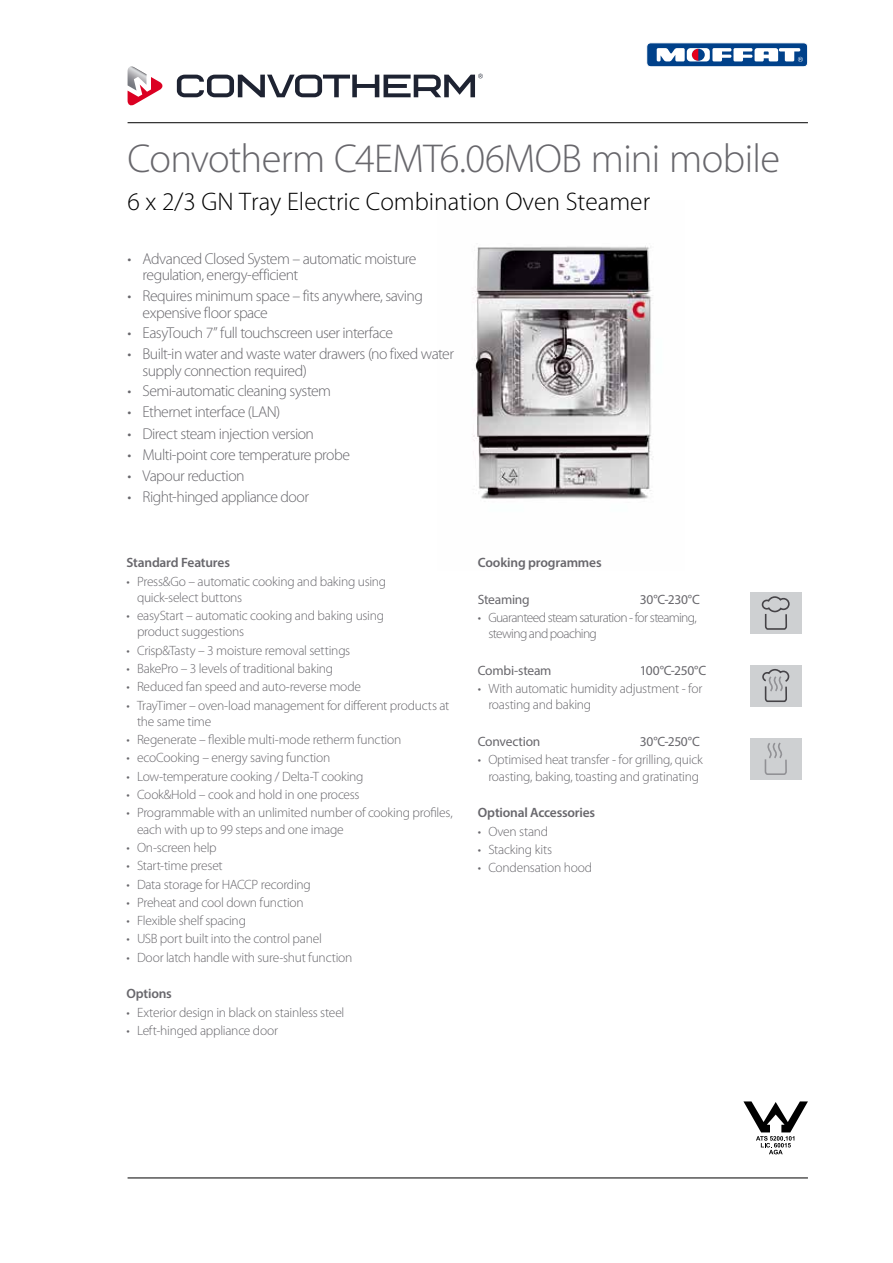
<style>
.page{position:relative;width:893px;height:1263px;background:#fff}
.page>*{position:absolute;margin:0;border:0;box-sizing:border-box;transform-origin:0 0}
.t1{font:300 40.5px "Myriad Pro";letter-spacing:-.02em;color:#68676c}
.t2{font:300 25.5px "Myriad Pro";color:#000}
.t3{font:300 15.75px/16.5px "Myriad Pro";letter-spacing:-.035em;color:#68676c}
.t4{font:300 13.5px/16.2px "Myriad Pro";letter-spacing:-.02em;color:#68676c}
.t5{font:13.5px "Myriad Pro";letter-spacing:-.02em;color:#68676c}
.t6{font:600 13.5px "Myriad Pro";letter-spacing:-.015em;color:#68676c}
.t7{font:300 13.5px/16.2px "Myriad Pro";letter-spacing:-.05em;color:#68676c}
</style>
<div class="page">
<svg style="left:646px;top:42px;width:162px;height:25px"></svg>
<hr style="left:128px;top:122px;width:680px;height:1px;background:#000">
<hr style="left:128px;top:1177px;width:680px;height:1px;background:#000">
<svg style="left:128px;top:66px;width:35px;height:39px"></svg>
<svg style="left:177px;top:74px;width:306px;height:23px"></svg>
<img style="left:472px;top:246px;width:181px;height:253px">
<div style="left:750px;top:738px;width:52px;height:41px;background:#ced0d2"></div>
<svg style="left:764px;top:742px;width:23px;height:33px"></svg>
<div style="left:750px;top:665px;width:52px;height:41px;background:#ced0d2"></div>
<svg style="left:762px;top:669px;width:28px;height:33px"></svg>
<div style="left:750px;top:592px;width:51px;height:42px;background:#ced0d2"></div>
<svg style="left:761px;top:596px;width:29px;height:34px"></svg>
<svg style="left:743px;top:1101px;width:65px;height:53px"></svg>
<h1 class="t1" style="left:128px;top:136px;width:654px">Convotherm C4EMT6.06MOB mini mobile</h1>
<h2 class="t2" style="left:128px;top:187px;width:524px">6 x 2/3 GN Tray Electric Combination Oven Steamer</h2>
<p class="t3" style="left:143px;top:251px;width:275px;text-indent:-15px">• Advanced Closed System – automatic moisture regulation, energy-efficient</p>
<p class="t3" style="left:143px;top:288px;width:282px;text-indent:-15px">• Requires minimum space – fits anywhere, saving expensive floor space</p>
<p class="t3" style="left:128px;top:325px;width:267px">• EasyTouch 7” full touchscreen user interface</p>
<p class="t3" style="left:143px;top:346px;width:313px;text-indent:-15px">• Built-in water and waste water drawers (no fixed water supply connection required)</p>
<p class="t3" style="left:128px;top:383px;width:205px">• Semi-automatic cleaning system</p>
<p class="t3" style="left:128px;top:404px;width:154px">• Ethernet interface (LAN)</p>
<p class="t3" style="left:128px;top:426px;width:188px">• Direct steam injection version</p>
<p class="t3" style="left:128px;top:447px;width:224px">• Multi-point core temperature probe</p>
<p class="t3" style="left:128px;top:468px;width:119px">• Vapour reduction</p>
<p class="t3" style="left:128px;top:488px;width:183px">• Right-hinged appliance door</p>
<p class="t6" style="left:126px;top:554px;width:105px">Standard Features</p>
<p class="t4" style="left:137px;top:573px;width:251px;text-indent:-11px">• Press&amp;Go – automatic cooking and baking using quick-select buttons</p>
<p class="t4" style="left:137px;top:608px;width:249px;text-indent:-11px">• easyStart – automatic cooking and baking using product suggestions</p>
<p class="t4" style="left:126px;top:642px;width:225px">• Crisp&amp;Tasty – 3 moisture removal settings</p>
<p class="t4" style="left:126px;top:660px;width:208px">• BakePro – 3 levels of traditional baking</p>
<p class="t4" style="left:126px;top:679px;width:236px">• Reduced fan speed and auto-reverse mode</p>
<p class="t4" style="left:137px;top:697px;width:314px;text-indent:-11px">• TrayTimer – oven-load management for different products at the same time</p>
<p class="t4" style="left:126px;top:732px;width:276px">• Regenerate – flexible multi-mode retherm function</p>
<p class="t4" style="left:126px;top:750px;width:205px">• ecoCooking – energy saving function</p>
<p class="t4" style="left:126px;top:768px;width:239px">• Low-temperature cooking / Delta-T cooking</p>
<p class="t4" style="left:126px;top:787px;width:235px">• Cook&amp;Hold – cook and hold in one process</p>
<p class="t4" style="left:137px;top:805px;width:317px;text-indent:-11px">• Programmable with an unlimited number of cooking profiles, each with up to 99 steps and one image</p>
<p class="t4" style="left:126px;top:839px;width:92px">• On-screen help</p>
<p class="t4" style="left:126px;top:858px;width:98px">• Start-time preset</p>
<p class="t4" style="left:126px;top:876px;width:186px">• Data storage for HACCP recording</p>
<p class="t4" style="left:126px;top:894px;width:179px">• Preheat and cool down function</p>
<p class="t4" style="left:126px;top:913px;width:121px">• Flexible shelf spacing</p>
<p class="t4" style="left:126px;top:931px;width:197px">• USB port built into the control panel</p>
<p class="t4" style="left:126px;top:949px;width:227px">• Door latch handle with sure-shut function</p>
<p class="t6" style="left:126px;top:985px;width:47px">Options</p>
<p class="t4" style="left:126px;top:1004px;width:219px">• Exterior design in black on stainless steel</p>
<p class="t4" style="left:126px;top:1023px;width:153px">• Left-hinged appliance door</p>
<p class="t6" style="left:478px;top:554px;width:125px">Cooking programmes</p>
<p class="t5" style="left:478px;top:591px;width:53px">Steaming</p>
<p class="t5" style="left:640px;top:591px;width:62px">30°C-230°C</p>
<p class="t7" style="left:488px;top:610px;width:210px;text-indent:-11px">• Guaranteed steam saturation - for steaming, stewing and poaching</p>
<p class="t5" style="left:478px;top:662px;width:75px">Combi-steam</p>
<p class="t5" style="left:640px;top:662px;width:68px">100°C-250°C</p>
<p class="t4" style="left:488px;top:681px;width:215px;text-indent:-11px">• With automatic humidity adjustment - for roasting and baking</p>
<p class="t5" style="left:478px;top:733px;width:64px">Convection</p>
<p class="t5" style="left:640px;top:733px;width:61px">30°C-250°C</p>
<p class="t4" style="left:478px;top:752px;width:226px;text-align:center">• Optimised heat transfer - for grilling, quick roasting, baking, toasting and gratinating</p>
<p class="t6" style="left:478px;top:804px;width:119px">Optional Accessories</p>
<p class="t4" style="left:478px;top:823px;width:72px">• Oven stand</p>
<p class="t4" style="left:478px;top:841px;width:76px">• Stacking kits</p>
<p class="t4" style="left:478px;top:860px;width:116px">• Condensation hood</p>
</div>
